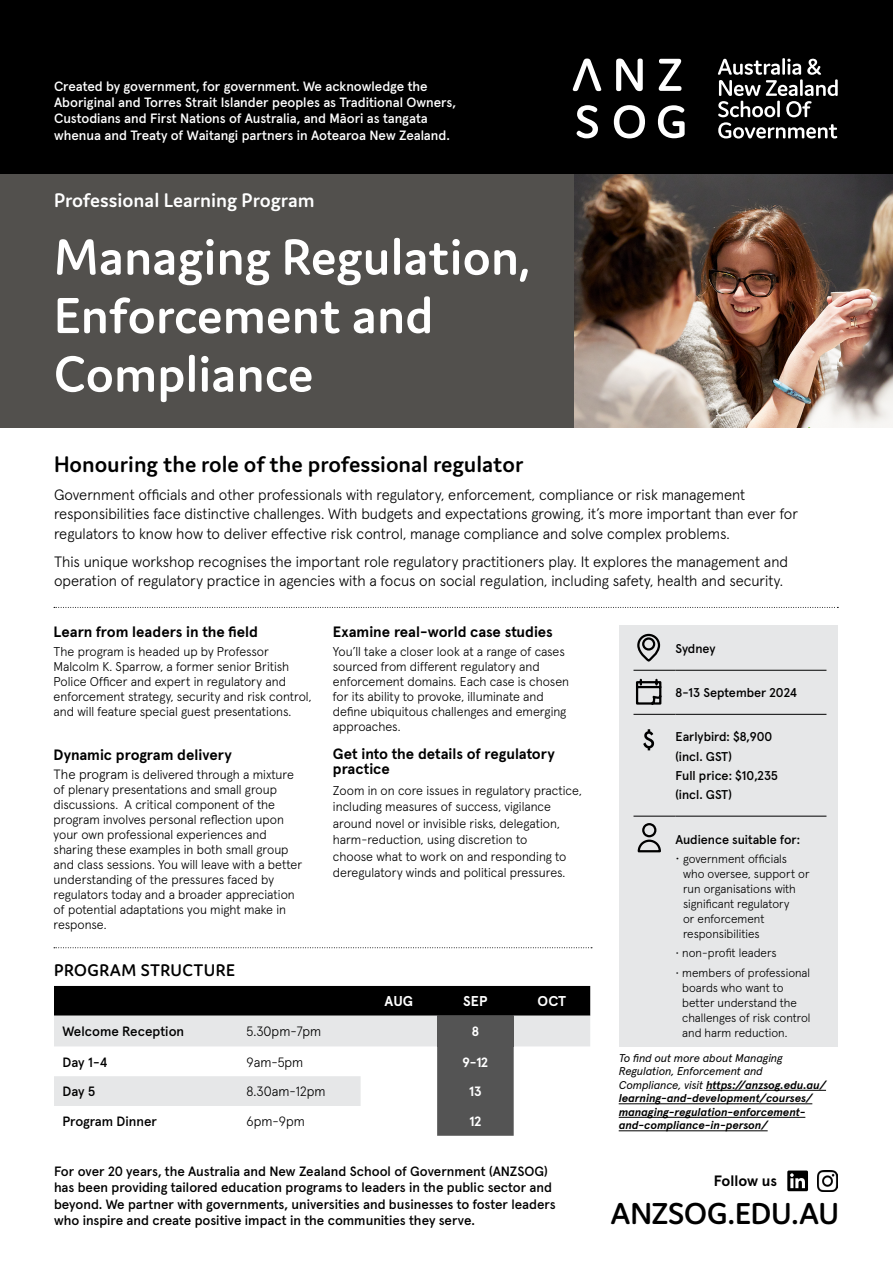
<style>
.page{position:relative;width:893px;height:1263px;background:#fff}
.page>*{position:absolute;margin:0;border:0;box-sizing:border-box;transform-origin:0 0}
.t1{font:600 54px/58.5px "Domus";color:#fff}
.t2{font:600 32.25px "Domus";letter-spacing:-.01em;color:#000}
.t3{font:600 24px "Domus";color:#000}
.t4{font:600 21px "Domus";color:#fff}
.t5{font:600 18px "Domus";letter-spacing:.025em;color:#000}
.t6{font:300 15px/19.5px "Apercu";color:#000}
.t7{font:700 15px/15px "Apercu";color:#000}
.t8{font:700 14.25px "Apercu";color:#fff}
.t9{font:500 13.5px/16.2px "Apercu";color:#000}
.t10{font:500 13.5px/16.2px "Apercu";letter-spacing:-.005em;color:#fff}
.t11{font:300 13.5px "Apercu";color:#000}
.t12{font:700 13.5px "Apercu";color:#fff}
.t13{font:300 12.75px/15px "Apercu";color:#000}
.t14{font:500 12.75px/19.2px "Apercu";color:#000}
.t15{font:300 12px/15px "Apercu";color:#000}
.t16{font:italic 700 11.25px/13.5px "Apercu";letter-spacing:-.005em;color:#000}
.s1{font-size:13.5px}
.s2{font-weight:400}
</style>
<div class="page">
<div style="left:54px;top:986px;width:536px;height:30px;background:#000"></div>
<svg style="left:54px;top:1016px;width:536px;height:90px;fill:#e6e7e8"></svg>
<div style="left:437px;top:1016px;width:77px;height:30px;background:#545454"></div>
<div style="left:437px;top:1046px;width:77px;height:90px;background:#545454"></div>
<div style="left:0;top:0;width:893px;height:174px;background:#000"></div>
<div style="left:0;top:174px;width:574px;height:253px;background:#52504d"></div>
<hr style="left:782px;top:58px;width:3px;height:17px;background:#fff">
<svg style="left:718px;top:59px;width:120px;height:80px"></svg>
<svg style="left:616px;top:59px;width:27px;height:32px"></svg>
<svg style="left:659px;top:59px;width:22px;height:32px"></svg>
<svg style="left:573px;top:59px;width:28px;height:32px"></svg>
<svg style="left:577px;top:105px;width:21px;height:33px"></svg>
<svg style="left:614px;top:105px;width:31px;height:33px"></svg>
<svg style="left:658px;top:105px;width:27px;height:33px"></svg>
<hr style="left:706px;top:1090px;width:120px;height:1px;background:#000">
<hr style="left:619px;top:1103px;width:193px;height:1px;background:#000">
<hr style="left:619px;top:1117px;width:186px;height:1px;background:#000">
<hr style="left:619px;top:1130px;width:149px;height:1px;background:#000">
<div style="left:619px;top:625px;width:219px;height:422px;background:#e6e7e8"></div>
<hr style="left:633px;top:670px;width:42px;height:1px;background:#000">
<hr style="left:675px;top:670px;width:151px;height:1px;background:#000">
<hr style="left:633px;top:714px;width:42px;height:1px;background:#000">
<hr style="left:675px;top:714px;width:151px;height:1px;background:#000">
<hr style="left:633px;top:816px;width:42px;height:1px;background:#000">
<hr style="left:675px;top:816px;width:151px;height:1px;background:#000">
<svg style="left:637px;top:633px;width:24px;height:29px"></svg>
<svg style="left:635px;top:678px;width:27px;height:27px"></svg>
<svg style="left:643px;top:729px;width:11px;height:21px"></svg>
<svg style="left:637px;top:823px;width:24px;height:30px"></svg>
<svg style="left:54px;top:607px;width:784px;height:1px"></svg>
<svg style="left:54px;top:947px;width:538px;height:1px"></svg>
<img style="left:574px;top:174px;width:319px;height:253px">
<svg style="left:787px;top:1170px;width:21px;height:21px"></svg>
<img style="left:817px;top:1170px;width:21px;height:21px">
<p class="t10" style="left:54px;top:77px;width:403px">Created by government, for government. We acknowledge the Aboriginal and Torres Strait Islander peoples as Traditional Owners, Custodians and First Nations of Australia, and Māori as tangata whenua and Treaty of Waitangi partners in Aotearoa New Zealand.</p>
<h3 class="t4" style="left:54px;top:188px;width:262px">Professional Learning Program</h3>
<h1 class="t1" style="left:54px;top:227px;width:477px">Managing Regulation,<br>Enforcement and<br>Compliance</h1>
<h3 class="t3" style="left:54px;top:451px;width:471px">Honouring the role of the professional regulator</h3>
<p class="t6" style="left:54px;top:483px;width:746px">Government officials and other professionals with regulatory, enforcement, compliance or risk management responsibilities face distinctive challenges. With budgets and expectations growing, it’s more important than ever for regulators to know how to deliver effective risk control, manage compliance and solve complex problems.</p>
<p class="t6" style="left:54px;top:550px;width:736px">This unique workshop recognises the important role regulatory practitioners play. It explores the management and operation of regulatory practice in agencies with a focus on social regulation, including safety, health and security.</p>
<p class="t7" style="left:54px;top:623px;width:206px">Learn from leaders in the field</p>
<p class="t13" style="left:54px;top:643px;width:259px">The program is headed up by Professor Malcolm K. Sparrow, a former senior British Police Officer and expert in regulatory and enforcement strategy, security and risk control, and will feature special guest presentations.</p>
<p class="t7" style="left:54px;top:746px;width:180px">Dynamic program delivery</p>
<p class="t13" style="left:54px;top:766px;width:250px"><span class="s1">The program</span> is delivered through a mixture of plenary presentations and small group discussions. A critical component of the program involves personal reflection upon your own professional experiences and sharing these examples in both small group and class sessions. You will leave with a better understanding of the pressures faced by regulators today and a broader appreciation of potential adaptations you might make in response.</p>
<h3 class="t5" style="left:54px;top:960px;width:182px">PROGRAM STRUCTURE</h3>
<p class="t7" style="left:333px;top:623px;width:221px">Examine real-world case studies</p>
<p class="t13" style="left:333px;top:643px;width:238px">You’ll take a closer look at a range of cases sourced from different regulatory and enforcement domains. Each case is chosen for its ability to provoke, illuminate and define ubiquitous challenges and emerging approaches.</p>
<p class="t7" style="left:333px;top:745px;width:224px">Get into the details of regulatory practice</p>
<p class="t13" style="left:333px;top:780px;width:250px;line-height:16.5px">Zoom in on core issues in regulatory practice, including measures of success, vigilance around novel or invisible risks, delegation, harm-reduction, using discretion to<br>choose what to work on and responding to deregulatory winds and political pressures.</p>
<p class="t8" style="left:385px;top:990px;width:30px">AUG</p>
<p class="t8" style="left:463px;top:990px;width:26px">SEP</p>
<p class="t8" style="left:538px;top:990px;width:30px">OCT</p>
<p class="t9" style="left:63px;top:1022px;width:123px">Welcome Reception</p>
<p class="t11" style="left:247px;top:1021px;width:76px">5.30pm-7pm</p>
<p class="t12" style="left:472px;top:1021px;width:9px">8</p>
<p class="t9" style="left:63px;top:1053px;width:46px">Day 1-4</p>
<p class="t11" style="left:247px;top:1052px;width:58px">9am-5pm</p>
<p class="t12" style="left:463px;top:1051px;width:27px">9-12</p>
<p class="t9" style="left:62px;top:1082px;width:34px">Day 5</p>
<p class="t11" style="left:247px;top:1081px;width:81px">8.30am-12pm</p>
<p class="t12" style="left:469px;top:1081px;width:14px">13</p>
<p class="t9" style="left:62px;top:1112px;width:96px">Program Dinner</p>
<p class="t11" style="left:247px;top:1111px;width:60px">6pm-9pm</p>
<p class="t12" style="left:469px;top:1111px;width:13px">12</p>
<p class="t9" style="left:54px;top:1162px;width:503px">For over 20 years, the Australia and New Zealand School of Government (ANZSOG) has been providing tailored education programs to leaders in the public sector and beyond. We partner with governments, universities and businesses to foster leaders who inspire and create positive impact in the communities they serve.</p>
<p class="t14" style="left:675px;top:638px;width:42px">Sydney</p>
<p class="t14" style="left:675px;top:682px;width:123px">8-13 September 2024</p>
<p class="t14" style="left:675px;top:726px;width:104px">Earlybird: $8,900 (incl. GST)<br>Full price: $10,235 (incl. GST)</p>
<p class="t14" style="left:675px;top:829px;width:126px">Audience suitable for:</p>
<p class="t15" style="left:683px;top:850px;width:128px;text-indent:-8px"><span class="s1">•</span> government officials who oversee, support or run organisations with significant regulatory<br>or enforcement responsibilities</p>
<p class="t15" style="left:675px;top:944px;width:103px">• non-profit leaders</p>
<p class="t15" style="left:682px;top:964px;width:130px;text-indent:-7px">• members of professional boards who want to better understand the challenges of risk control and harm reduction.</p>
<p class="t16" style="left:619px;top:1050px;width:209px"><span class="s2">To find out more about Managing Regulation, Enforcement and Compliance, visit</span> https://anzsog.edu.au/ learning-and-development/courses/ managing-regulation-enforcement&shy;and-compliance-in-person/</p>
<p class="t7" style="left:714px;top:1172px;width:65px">Follow us</p>
<h2 class="t2" style="left:611px;top:1196px;width:230px">ANZSOG.EDU.AU</h2>
</div>
